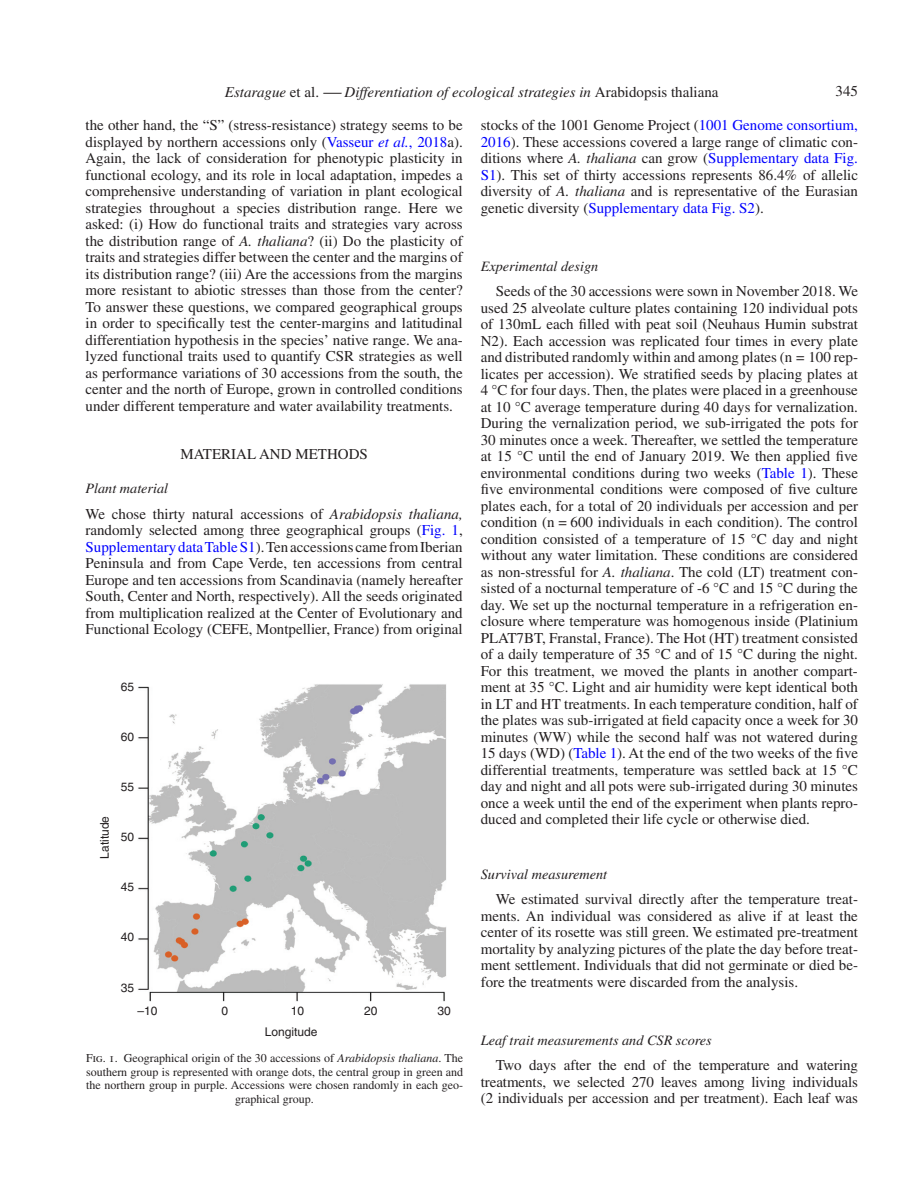
<style>
.page{position:relative;width:918px;height:1186px;background:#fff}
.page>*{position:absolute;margin:0;border:0;box-sizing:border-box;transform-origin:0 0}
.t1{font:15px/16.5px "Times LT Std";color:#231f20;text-align:justify}
.t2{font:italic 15px "Times LT Std";color:#231f20}
.t3{font:italic 14.25px "Times LT Std";color:#231f20}
.t4{font:12px/13.5px "Times LT Std";color:#231f20;text-align:center}
.t5{font:12px "Helvetica";color:#231f20}
.s1{font-style:normal}
.s2{font-family:"Gandhari Unicode"}
.s3{color:#00f}
.s4{font-style:italic;color:#00f}
.s5{font-style:italic}
</style>
<div class="page">
<img style="left:138px;top:684px;width:309px;height:317px">
<p class="t2" style="left:225px;top:84px;width:495px">Estarague <span class="s1">et al.</span> <span class="s2">―</span> Differentiation of ecological strategies in <span class="s1">Arabidopsis thaliana</span></p>
<p class="t1" style="left:836px;top:83px;width:24px">345</p>
<p class="t1" style="left:86px;top:117px;width:379px">the other hand, the “S” (stress-resistance) strategy seems to be displayed by northern accessions only (<span class="s3">Vasseur</span> <span class="s4">et al.</span><span class="s3">, 2018</span>a).<br>Again, the lack of consideration for phenotypic plasticity in functional ecology, and its role in local adaptation, impedes a comprehensive understanding of variation in plant ecological strategies throughout a species distribution range. Here we asked: (i) How do functional traits and strategies vary across the distribution range of <span class="s5">A. thaliana</span>? (ii) Do the plasticity of traits and strategies differ between the center and the margins of its distribution range? (iii) Are the accessions from the margins more resistant to abiotic stresses than those from the center?<br>To answer these questions, we compared geographical groups in order to specifically test the center-margins and latitudinal differentiation hypothesis in the species’ native range. We ana&shy;lyzed functional traits used to quantify CSR strategies as well as performance variations of 30 accessions from the south, the center and the north of Europe, grown in controlled conditions under different temperature and water availability treatments.</p>
<p class="t1" style="left:180px;top:445px;width:189px">MATERIAL AND METHODS</p>
<p class="t3" style="left:86px;top:481px;width:84px">Plant material</p>
<p class="t1" style="left:86px;top:505px;width:379px">We chose thirty natural accessions of <span class="s5">Arabidopsis thaliana, </span>randomly selected among three geographical groups (<span class="s3">Fig. 1</span>, <span class="s3">Supplementary data Table S1</span>). Ten accessions came from Iberian Peninsula and from Cape Verde, ten accessions from central Europe and ten accessions from Scandinavia (namely hereafter South, Center and North, respectively). All the seeds originated from multiplication realized at the Center of Evolutionary and Functional Ecology (CEFE, Montpellier, France) from original</p>
<p class="t1" style="left:481px;top:117px;width:379px">stocks of the 1001 Genome Project (<span class="s3">1001 Genome consortium, 2016</span>). These accessions covered a large range of climatic con&shy;ditions where <span class="s5">A. thaliana</span> can grow (<span class="s3">Supplementary data Fig.<br>S1</span>). This set of thirty accessions represents 86.4% of allelic diversity of <span class="s5">A. thaliana</span> and is representative of the Eurasian genetic diversity (<span class="s3">Supplementary data Fig. S2</span>).</p>
<p class="t3" style="left:481px;top:258px;width:119px">Experimental design</p>
<p class="t1" style="left:481px;top:283px;width:379px;text-indent:15px">Seeds of the 30 accessions were sown in November 2018. We used 25 alveolate culture plates containing 120 individual pots of 130mL each filled with peat soil (Neuhaus Humin substrat N2). Each accession was replicated four times in every plate and distributed randomly within and among plates (n = 100 rep&shy;licates per accession). We stratified seeds by placing plates at 4 °C for four days. Then, the plates were placed in a greenhouse at 10 °C average temperature during 40 days for vernalization.<br>During the vernalization period, we sub-irrigated the pots for 30 minutes once a week. Thereafter, we settled the temperature at 15 °C until the end of January 2019. We then applied five environmental conditions during two weeks (<span class="s3">Table 1</span>). These five environmental conditions were composed of five culture plates each, for a total of 20 individuals per accession and per condition (n = 600 individuals in each condition). The control condition consisted of a temperature of 15 °C day and night without any water limitation. These conditions are considered as non-stressful for <span class="s5">A. thaliana</span>. The cold (LT) treatment con&shy;sisted of a nocturnal temperature of -6 °C and 15 °C during the day. We set up the nocturnal temperature in a refrigeration en&shy;closure where temperature was homogenous inside (Platinium PLAT7BT, Franstal, France). The Hot (HT) treatment consisted of a daily temperature of 35 °C and of 15 °C during the night.<br>For this treatment, we moved the plants in another compart&shy;ment at 35 °C. Light and air humidity were kept identical both in LT and HT treatments. In each temperature condition, half of the plates was sub-irrigated at field capacity once a week for 30 minutes (WW) while the second half was not watered during 15 days (WD) (<span class="s3">Table 1</span>). At the end of the two weeks of the five differential treatments, temperature was settled back at 15 °C day and night and all pots were sub-irrigated during 30 minutes once a week until the end of the experiment when plants repro&shy;duced and completed their life cycle or otherwise died.</p>
<p class="t5" style="left:121px;top:679px;width:15px">65</p>
<p class="t5" style="left:121px;top:730px;width:15px">60</p>
<p class="t5" style="left:121px;top:780px;width:15px">55</p>
<p class="t5" style="left:98px;top:859px;width:44px;rotate:-90deg">Latitude</p>
<p class="t5" style="left:121px;top:830px;width:15px">50</p>
<p class="t5" style="left:121px;top:880px;width:15px">45</p>
<p class="t5" style="left:121px;top:930px;width:15px">40</p>
<p class="t5" style="left:121px;top:980px;width:15px">35</p>
<p class="t5" style="left:137px;top:1004px;width:22px">–10</p>
<p class="t5" style="left:222px;top:1003px;width:8px">0</p>
<p class="t5" style="left:291px;top:1004px;width:15px">10</p>
<p class="t5" style="left:364px;top:1004px;width:15px">20</p>
<p class="t5" style="left:438px;top:1004px;width:15px">30</p>
<p class="t5" style="left:265px;top:1025px;width:54px">Longitude</p>
<p class="t4" style="left:86px;top:1051px;width:379px">Fig. 1. Geographical origin of the 30 accessions of <span class="s5">Arabidopsis thaliana</span>. The southern group is represented with orange dots, the central group in green and the northern group in purple. Accessions were chosen randomly in each geo&shy;graphical group.</p>
<p class="t3" style="left:481px;top:866px;width:128px">Survival measurement</p>
<p class="t1" style="left:481px;top:891px;width:379px;text-indent:15px">We estimated survival directly after the temperature treat&shy;ments. An individual was considered as alive if at least the center of its rosette was still green. We estimated pre-treatment mortality by analyzing pictures of the plate the day before treat&shy;ment settlement. Individuals that did not germinate or died be&shy;fore the treatments were discarded from the analysis.</p>
<p class="t3" style="left:481px;top:1032px;width:233px">Leaf trait measurements and CSR scores</p>
<p class="t1" style="left:481px;top:1057px;width:379px;text-indent:15px">Two days after the end of the temperature and watering treatments, we selected 270 leaves among living individuals (2 individuals per accession and per treatment). Each leaf was</p>
</div>
